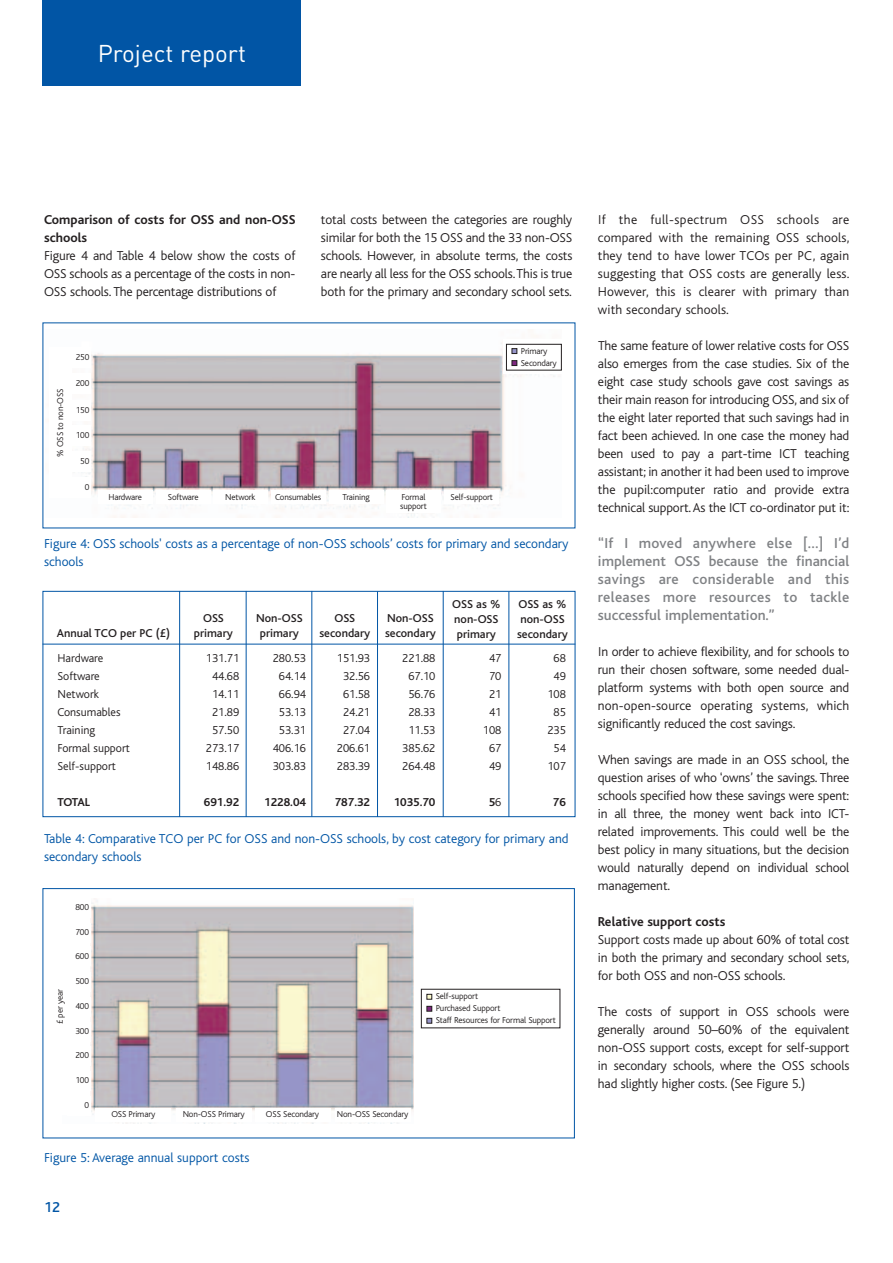
<style>
.page{position:relative;width:893px;height:1263px;background:#fff}
.page>*{position:absolute;margin:0;border:0;box-sizing:border-box;transform-origin:0 0}
.t1{font:24px "DIN";color:#fff}
.t2{font:500 15px/18px "Bliss";color:#808285;text-align:justify}
.t3{font:500 15px "Bliss";color:#0155a5}
.t4{font:300 13.5px/18px "Bliss";letter-spacing:-.01em;color:#231f20;text-align:justify}
.t5{font:300 13.5px/18px "Bliss";color:#0155a5}
.t6{font:700 13.5px/18px "Bliss";color:#231f20}
.t7{font:300 12px/18px "Bliss";color:#231f20;text-align:center}
.t8{font:500 12px/15px "Bliss";color:#231f20;text-align:center}
.t9{font:700 12px "Bliss";color:#231f20}
.t10{font:300 9px/12px "Bliss";letter-spacing:-.015em;color:#231f20}
.s1{font-weight:300}
</style>
<div class="page">
<div style="left:43px;top:0;width:258px;height:85px;background:#0155a5"></div>
<div style="left:43px;top:591px;width:532px;height:226px;border:1px solid #0155a5"></div>
<hr style="left:179px;top:591px;width:1px;height:226px;background:#0155a5">
<hr style="left:246px;top:591px;width:1px;height:226px;background:#0155a5">
<hr style="left:311px;top:591px;width:1px;height:226px;background:#0155a5">
<hr style="left:377px;top:591px;width:1px;height:226px;background:#0155a5">
<hr style="left:443px;top:591px;width:1px;height:226px;background:#0155a5">
<hr style="left:508px;top:592px;width:1px;height:225px;background:#0155a5">
<hr style="left:43px;top:644px;width:532px;height:1px;background:#0155a5">
<img style="left:81px;top:342px;width:474px;height:176px">
<img style="left:90px;top:900px;width:324px;height:223px">
<div style="left:43px;top:888px;width:531px;height:250px;border:1px solid #0155a5"></div>
<div style="left:68px;top:348px;width:23px;height:20px;background:#fff"></div>
<div style="left:68px;top:374px;width:23px;height:20px;background:#fff"></div>
<div style="left:68px;top:400px;width:23px;height:20px;background:#fff"></div>
<div style="left:68px;top:425px;width:23px;height:21px;background:#fff"></div>
<div style="left:68px;top:478px;width:23px;height:20px;background:#fff"></div>
<div style="left:68px;top:451px;width:23px;height:20px;background:#fff"></div>
<div style="left:98px;top:491px;width:54px;height:13px;background:#fff"></div>
<div style="left:156px;top:491px;width:54px;height:13px;background:#fff"></div>
<div style="left:213px;top:491px;width:54px;height:13px;background:#fff"></div>
<div style="left:271px;top:491px;width:54px;height:13px;background:#fff"></div>
<div style="left:329px;top:491px;width:54px;height:13px;background:#fff"></div>
<div style="left:386px;top:490px;width:55px;height:23px;background:#fff"></div>
<div style="left:444px;top:491px;width:55px;height:13px;background:#fff"></div>
<svg style="left:503px;top:342px;width:59px;height:32px"></svg>
<div style="left:96px;top:1108px;width:75px;height:14px;background:#fff"></div>
<div style="left:176px;top:1108px;width:75px;height:14px;background:#fff"></div>
<div style="left:255px;top:1108px;width:75px;height:14px;background:#fff"></div>
<div style="left:335px;top:1108px;width:75px;height:14px;background:#fff"></div>
<div style="left:67px;top:898px;width:24px;height:19px;background:#fff"></div>
<div style="left:67px;top:923px;width:24px;height:20px;background:#fff"></div>
<div style="left:67px;top:947px;width:24px;height:19px;background:#fff"></div>
<div style="left:67px;top:972px;width:24px;height:19px;background:#fff"></div>
<div style="left:67px;top:997px;width:24px;height:19px;background:#fff"></div>
<div style="left:67px;top:1022px;width:24px;height:20px;background:#fff"></div>
<div style="left:67px;top:1046px;width:24px;height:20px;background:#fff"></div>
<div style="left:67px;top:1096px;width:24px;height:19px;background:#fff"></div>
<div style="left:67px;top:1071px;width:24px;height:19px;background:#fff"></div>
<div style="left:506px;top:344px;width:55px;height:26px;background:#fff"></div>
<div style="left:506px;top:344px;width:55px;height:26px;border:1px solid #231f20"></div>
<svg style="left:511px;top:360px;width:6px;height:6px"></svg>
<svg style="left:511px;top:348px;width:6px;height:6px"></svg>
<div style="left:421px;top:989px;width:139px;height:39px;border:1px solid #231f20"></div>
<svg style="left:426px;top:1018px;width:6px;height:5px"></svg>
<svg style="left:426px;top:1006px;width:6px;height:5px"></svg>
<svg style="left:426px;top:994px;width:6px;height:5px"></svg>
<h1 class="t1" style="left:98px;top:45px;width:150px">Project report</h1>
<p class="t4" style="left:321px;top:212px;width:253px">total costs between the categories are roughly similar for both the 15 OSS and the 33 non-OSS schools. However, in absolute terms, the costs are nearly all less for the OSS schools.This is true both for the primary and secondary school sets.</p>
<p class="t4" style="left:598px;top:212px;width:253px">If the full-spectrum OSS schools are compared with the remaining OSS schools, they tend to have lower TCOs per PC, again suggesting that OSS costs are generally less.<br>However, this is clearer with primary than with secondary schools.</p>
<p class="t4" style="left:598px;top:338px;width:253px">The same feature of lower relative costs for OSS also emerges from the case studies. Six of the eight case study schools gave cost savings as their main reason for introducing OSS, and six of the eight later reported that such savings had in fact been achieved. In one case the money had been used to pay a part-time ICT teaching assistant; in another it had been used to improve the pupil:computer ratio and provide extra technical support.As the ICT co-ordinator put it:</p>
<p class="t2" style="left:598px;top:536px;width:253px">“If I moved anywhere else […] I’d implement OSS because the financial savings are considerable and this releases more resources to tackle successful implementation.”</p>
<p class="t4" style="left:598px;top:644px;width:253px">In order to achieve flexibility, and for schools to run their chosen software, some needed dual&shy;platform systems with both open source and non-open-source operating systems, which significantly reduced the cost savings.</p>
<p class="t4" style="left:598px;top:752px;width:253px">When savings are made in an OSS school, the question arises of who ‘owns’ the savings. Three schools specified how these savings were spent: in all three, the money went back into ICT&shy;related improvements. This could well be the best policy in many situations, but the decision would naturally depend on individual school management.</p>
<p class="t6" style="left:598px;top:914px;width:129px">Relative support costs</p>
<p class="t4" style="left:598px;top:932px;width:253px">Support costs made up about 60% of total cost in both the primary and secondary school sets, for both OSS and non-OSS schools.</p>
<p class="t4" style="left:598px;top:1004px;width:253px">The costs of support in OSS schools were generally around 50–60% of the equivalent non-OSS support costs, except for self-support in secondary schools, where the OSS schools had slightly higher costs. (See Figure 5.)</p>
<p class="t6" style="left:44px;top:212px;width:253px">Comparison of costs for OSS and non-OSS schools</p>
<p class="t4" style="left:44px;top:248px;width:253px">Figure 4 and Table 4 below show the costs of OSS schools as a percentage of the costs in non-OSS schools. The percentage distributions of</p>
<p class="t10" style="left:521px;top:346px;width:37px">Primary<br>Secondary</p>
<p class="t10" style="left:76px;top:352px;width:15px">250</p>
<p class="t10" style="left:76px;top:378px;width:15px">200</p>
<p class="t10" style="left:76px;top:405px;width:15px">150</p>
<p class="t10" style="left:76px;top:430px;width:15px">100</p>
<p class="t10" style="left:55px;top:457px;width:69px;rotate:-90deg">% OSS to non-OSS</p>
<p class="t10" style="left:80px;top:456px;width:11px">50</p>
<p class="t10" style="left:85px;top:482px;width:6px">0</p>
<p class="t10" style="left:108px;top:492px;width:35px">Hardware</p>
<p class="t10" style="left:168px;top:492px;width:32px">Software</p>
<p class="t10" style="left:225px;top:492px;width:32px">Network</p>
<p class="t10" style="left:275px;top:492px;width:47px">Consumables</p>
<p class="t10" style="left:342px;top:492px;width:29px">Training</p>
<p class="t10" style="left:400px;top:493px;width:28px;line-height:9px">Formal support</p>
<p class="t10" style="left:450px;top:492px;width:44px">Self-support</p>
<p class="t5" style="left:44px;top:536px;width:526px">Figure 4: OSS schools' costs as a percentage of non-OSS schools’ costs for primary and secondary schools</p>
<p class="t8" style="left:452px;top:598px;width:50px;text-align:left">OSS as % non-OSS primary</p>
<p class="t8" style="left:517px;top:598px;width:52px;text-align:left">OSS as % non-OSS secondary</p>
<p class="t8" style="left:256px;top:612px;width:48px">Non-OSS primary</p>
<p class="t8" style="left:194px;top:612px;width:41px">OSS primary</p>
<p class="t8" style="left:319px;top:612px;width:52px">OSS secondary</p>
<p class="t8" style="left:385px;top:612px;width:52px;text-align:left">Non-OSS secondary</p>
<p class="t8" style="left:57px;top:627px;width:115px">Annual TCO per PC (£)</p>
<p class="t7" style="left:58px;top:650px;width:74px;text-align:left">Hardware<br>Software<br>Network<br>Consumables<br>Training<br>Formal support<br>Self-support</p>
<p class="t9" style="left:58px;top:797px;width:34px">TOTAL</p>
<p class="t7" style="left:273px;top:650px;width:35px">280.53<br>64.14<br>66.94<br>53.13<br>53.31<br>406.16<br>303.83</p>
<p class="t9" style="left:264px;top:797px;width:43px">1228.04</p>
<p class="t7" style="left:337px;top:650px;width:35px">151.93<br>32.56<br>61.58<br>24.21<br>27.04<br>206.61<br>283.39</p>
<p class="t9" style="left:335px;top:797px;width:37px">787.32</p>
<p class="t7" style="left:402px;top:650px;width:35px">221.88<br>67.10<br>56.76<br>28.33<br>11.53<br>385.62<br>264.48</p>
<p class="t9" style="left:393px;top:797px;width:43px">1035.70</p>
<p class="t7" style="left:483px;top:650px;width:20px">47<br>70<br>21<br>41<br>108<br>67<br>49</p>
<p class="t9" style="left:488px;top:797px;width:14px">5<span class="s1">6</span></p>
<p class="t7" style="left:547px;top:650px;width:20px">68<br>49<br>108<br>85<br>235<br>54<br>107</p>
<p class="t9" style="left:553px;top:797px;width:15px">76</p>
<p class="t7" style="left:206px;top:650px;width:35px">131.71<br>44.68<br>14.11<br>21.89<br>57.50<br>273.17<br>148.86</p>
<p class="t9" style="left:204px;top:797px;width:37px">691.92</p>
<p class="t5" style="left:44px;top:831px;width:526px">Table 4: Comparative TCO per PC for OSS and non-OSS schools, by cost category for primary and secondary schools</p>
<p class="t10" style="left:75px;top:902px;width:15px">800</p>
<p class="t10" style="left:75px;top:927px;width:15px">700</p>
<p class="t10" style="left:75px;top:951px;width:15px">600</p>
<p class="t10" style="left:75px;top:976px;width:15px">500</p>
<p class="t10" style="left:75px;top:1001px;width:15px">400</p>
<p class="t10" style="left:75px;top:1026px;width:15px">300</p>
<p class="t10" style="left:75px;top:1050px;width:15px">200</p>
<p class="t10" style="left:55px;top:1024px;width:37px;rotate:-90deg">£ per year</p>
<p class="t10" style="left:436px;top:991px;width:122px">Self-support<br>Purchased Support<br>Staff Resources for Formal Support</p>
<p class="t10" style="left:75px;top:1075px;width:15px">100</p>
<p class="t10" style="left:84px;top:1100px;width:6px">0</p>
<p class="t10" style="left:111px;top:1109px;width:45px">OSS Primary</p>
<p class="t10" style="left:183px;top:1109px;width:64px">Non-OSS Primary</p>
<p class="t10" style="left:266px;top:1109px;width:55px">OSS Secondary</p>
<p class="t10" style="left:337px;top:1109px;width:73px">Non-OSS Secondary</p>
<p class="t5" style="left:44px;top:1150px;width:207px">Figure 5: Average annual support costs</p>
<p class="t3" style="left:44px;top:1202px;width:17px">12</p>
</div>
